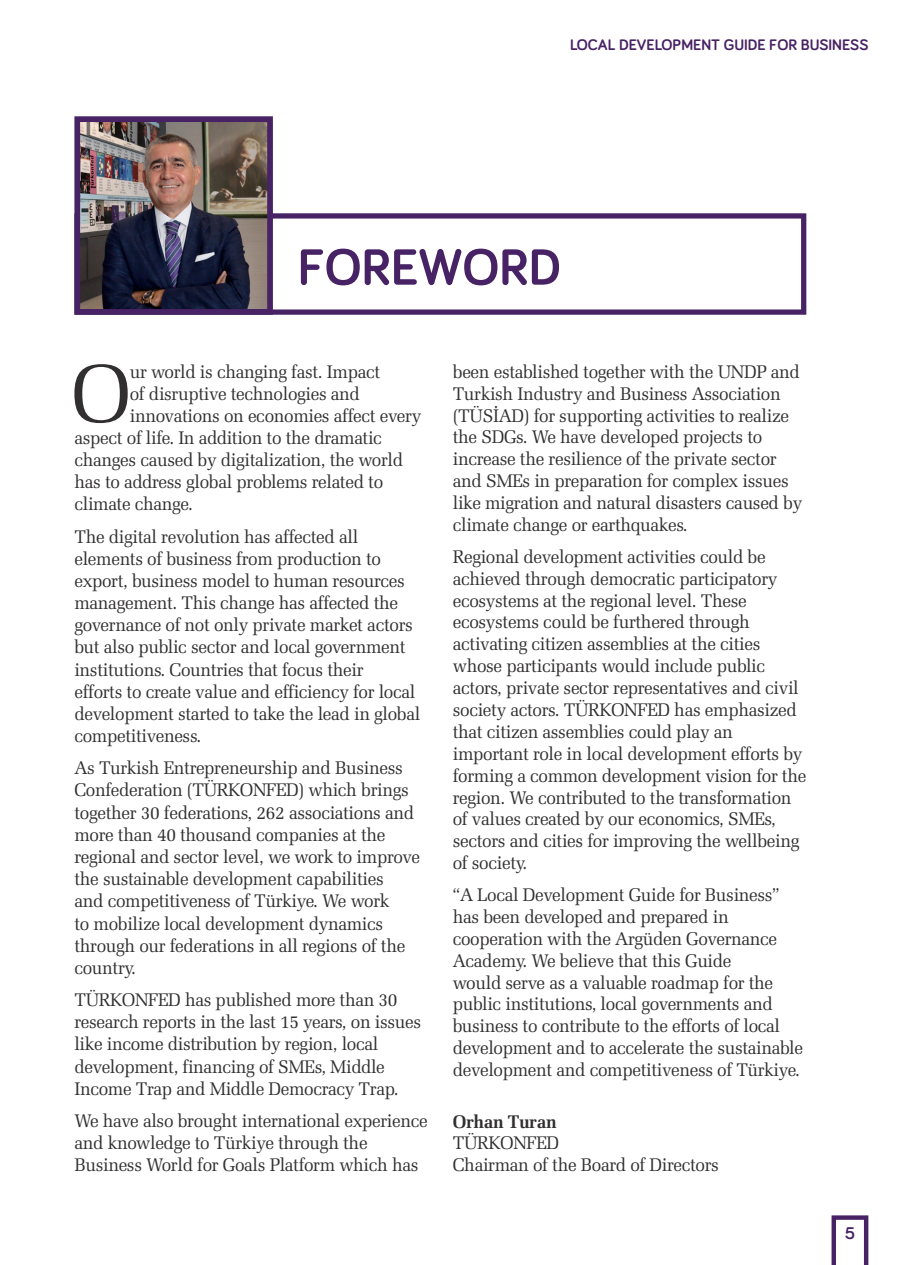
<style>
.page{position:relative;width:918px;height:1265px;background:#fff}
.page>*{position:absolute;margin:0;border:0;box-sizing:border-box;transform-origin:0 0}
.t1{font:82.08px "Melior Tr";color:#312f30;scale:.96 1}
.t2{font:700 52.5px "Bariol";color:#472264}
.t3{font:18.38px/21.9px "Melior Tr";letter-spacing:-.02em;color:#312f30;scale:.96 1}
.t4{font:18.38px "Melior Bold Tr";letter-spacing:-.02em;color:#312f30;scale:.96 1}
.t5{font:700 17.5px "Bariol";color:#472264}
.t6{font:700 15.75px "Bariol";color:#472264}
</style>
<div class="page">
<svg style="left:831px;top:1215px;width:37px;height:50px"></svg>
<div style="left:74px;top:213px;width:732px;height:102px;border:5px solid #472264"></div>
<img style="left:81px;top:123px;width:185px;height:185px">
<div style="left:74px;top:116px;width:199px;height:199px;border:6px solid #472264"></div>
<p class="t6" style="left:570px;top:34px;width:300px">LOCAL DEVELOPMENT GUIDE FOR BUSINESS</p>
<h2 class="t2" style="left:298px;top:231px;width:264px">FOREWORD</h2>
<h1 class="t1" style="left:71px;top:345px;width:65px">O</h1>
<p class="t3" style="left:130px;top:361px;width:262px">ur world is changing fast. Impact</p>
<p class="t3" style="left:130px;top:383px;width:241px">of disruptive technologies and</p>
<p class="t3" style="left:130px;top:404px;width:305px">innovations on economies affect every</p>
<p class="t3" style="left:74px;top:427px;width:322px">aspect of life. In addition to the dramatic</p>
<p class="t3" style="left:74px;top:449px;width:344px">changes caused by digitalization, the world</p>
<p class="t3" style="left:74px;top:471px;width:323px">has to address global problems related to</p>
<p class="t3" style="left:74px;top:493px;width:125px">climate change.</p>
<p class="t3" style="left:74px;top:525px;width:362px">The digital revolution has affected all elements of business from production to export, business model to human resources management. This change has affected the governance of not only private market actors but also public sector and local government institutions. Countries that focus their<br>efforts to create value and efficiency for local development started to take the lead in global competitiveness.</p>
<p class="t3" style="left:74px;top:757px;width:361px">As Turkish Entrepreneurship and Business Confederation (TÜRKONFED) which brings together 30 federations, 262 associations and more than 40 thousand companies at the regional and sector level, we work to improve the sustainable development capabilities<br>and competitiveness of Türkiye. We work<br>to mobilize local development dynamics through our federations in all regions of the country.</p>
<p class="t3" style="left:74px;top:988px;width:363px">TÜRKONFED has published more than 30 research reports in the last 15 years, on issues like income distribution by region, local development, financing of SMEs, Middle Income Trap and Middle Democracy Trap.</p>
<p class="t3" style="left:74px;top:1109px;width:369px">We have also brought international experience and knowledge to Türkiye through the<br>Business World for Goals Platform which has</p>
<p class="t3" style="left:453px;top:360px;width:365px">been established together with the UNDP and Turkish Industry and Business Association (TÜSİAD) for supporting activities to realize the SDGs. We have developed projects to increase the resilience of the private sector and SMEs in preparation for complex issues like migration and natural disasters caused by climate change or earthquakes.</p>
<p class="t3" style="left:453px;top:545px;width:370px">Regional development activities could be achieved through democratic participatory ecosystems at the regional level. These ecosystems could be furthered through activating citizen assemblies at the cities whose participants would include public actors, private sector representatives and civil society actors. TÜRKONFED has emphasized that citizen assemblies could play an important role in local development efforts by forming a common development vision for the region. We contributed to the transformation of values created by our economics, SMEs, sectors and cities for improving the wellbeing of society.</p>
<p class="t3" style="left:453px;top:884px;width:366px">“A Local Development Guide for Business” has been developed and prepared in cooperation with the Argüden Governance Academy. We believe that this Guide<br>would serve as a valuable roadmap for the public institutions, local governments and business to contribute to the efforts of local development and to accelerate the sustainable development and competitiveness of Türkiye.</p>
<p class="t4" style="left:453px;top:1110px;width:110px">Orhan Turan</p>
<p class="t3" style="left:453px;top:1132px;width:279px">TÜRKONFED<br>Chairman of the Board of Directors</p>
<p class="t5" style="left:845px;top:1221px;width:12px">5</p>
</div>
